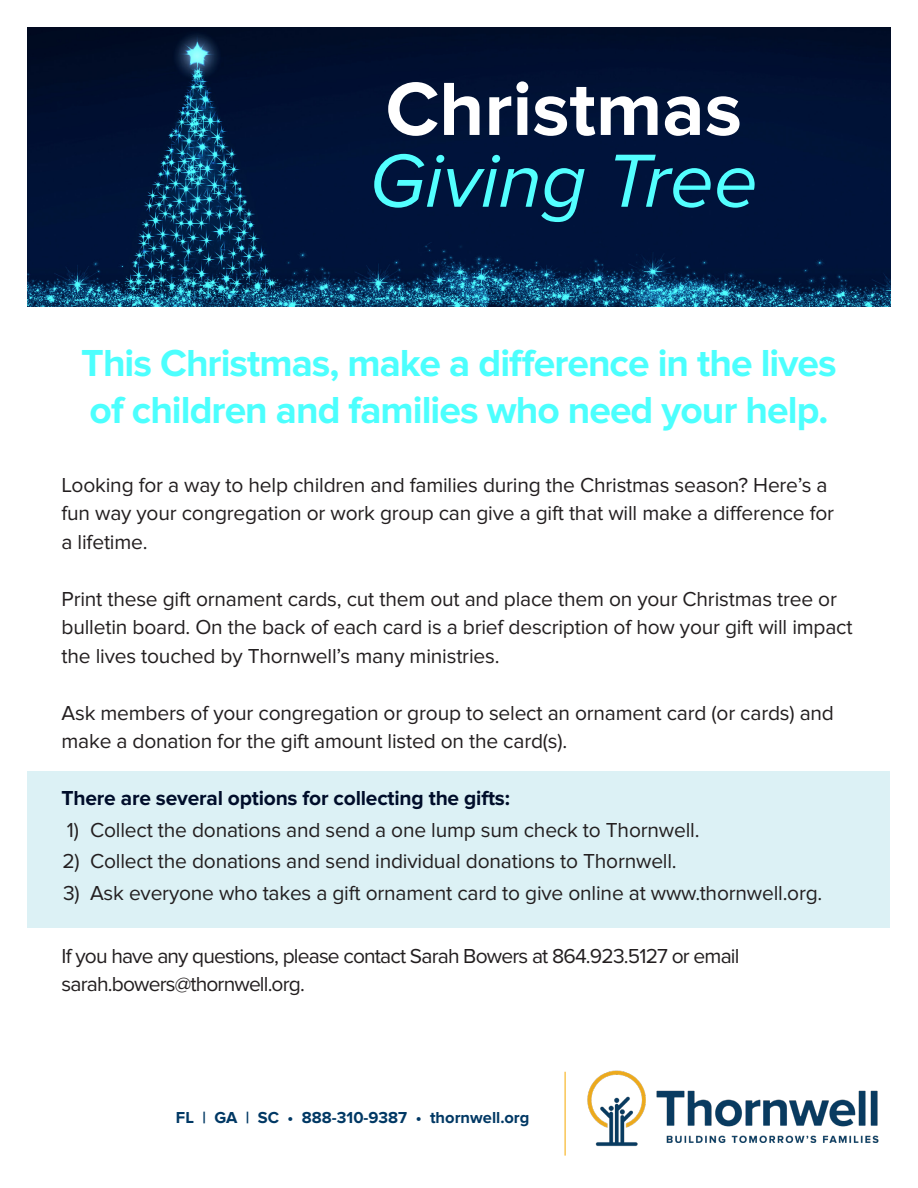
<style>
.page{position:relative;width:918px;height:1188px;background:#fff}
.page>*{position:absolute;margin:0;border:0;box-sizing:border-box;transform-origin:0 0}
.t1{font:italic 78px "Proxima Nova";color:#53ffff}
.t2{font:700 78px "Proxima Nova";color:#fff}
.t3{font:700 39px "Proxima Nova";letter-spacing:-.025em;color:#4cfffe}
.t4{font:21px/28.5px "Proxima Nova";letter-spacing:-.01em;color:#231f20}
.t5{font:21px "Proxima Nova";letter-spacing:-.04em;color:#231f20}
.t6{font:700 21px "Proxima Nova";letter-spacing:-.01em;color:#000d2a}
.t7{font:700 16.5px "Proxima Nova";color:#003864}
</style>
<div class="page">
<div style="left:28px;top:771px;width:862px;height:157px;background:#dcf1f5"></div>
<img style="left:587px;top:1070px;width:292px;height:77px">
<hr style="left:565px;top:1072px;width:1px;height:84px;background:#f6a800">
<img style="left:27px;top:27px;width:864px;height:280px">
<p class="t2" style="left:386px;top:64px;width:358px">Christmas</p>
<p class="t1" style="left:370px;top:123px;width:390px">Giving Tree</p>
<p class="t3" style="left:81px;top:340px;width:757px">This Christmas, make a difference in the lives</p>
<p class="t3" style="left:90px;top:387px;width:740px">of children and families who need your help.</p>
<p class="t4" style="left:62px;top:471px;width:774px">Looking for a way to help children and families during the Christmas season? Here’s a fun way your congregation or work group can give a gift that will make a difference for a lifetime.</p>
<p class="t4" style="left:62px;top:585px;width:793px">Print these gift ornament cards, cut them out and place them on your Christmas tree or bulletin board. On the back of each card is a brief description of how your gift will impact the lives touched by Thornwell’s many ministries.</p>
<p class="t4" style="left:62px;top:699px;width:774px">Ask members of your congregation or group to select an ornament card (or cards) and make a donation for the gift amount listed on the card(s).</p>
<p class="t6" style="left:62px;top:786px;width:450px">There are several options for collecting the gifts:</p>
<p class="t4" style="left:67px;top:816px;width:634px">1) Collect the donations and send a one lump sum check to Thornwell.</p>
<p class="t4" style="left:62px;top:847px;width:616px">2) Collect the donations and send individual donations to Thornwell.</p>
<p class="t4" style="left:63px;top:879px;width:761px">3) Ask everyone who takes a gift ornament card to give online at www.thornwell.org.</p>
<p class="t5" style="left:62px;top:944px;width:680px">If you have any questions, please contact Sarah Bowers at 864.923.5127 or email</p>
<p class="t5" style="left:62px;top:972px;width:245px">sarah.bowers@thornwell.org.</p>
<p class="t7" style="left:176px;top:1108px;width:355px">FL | GA | SC • 888-310-9387 • thornwell.org</p>
</div>
